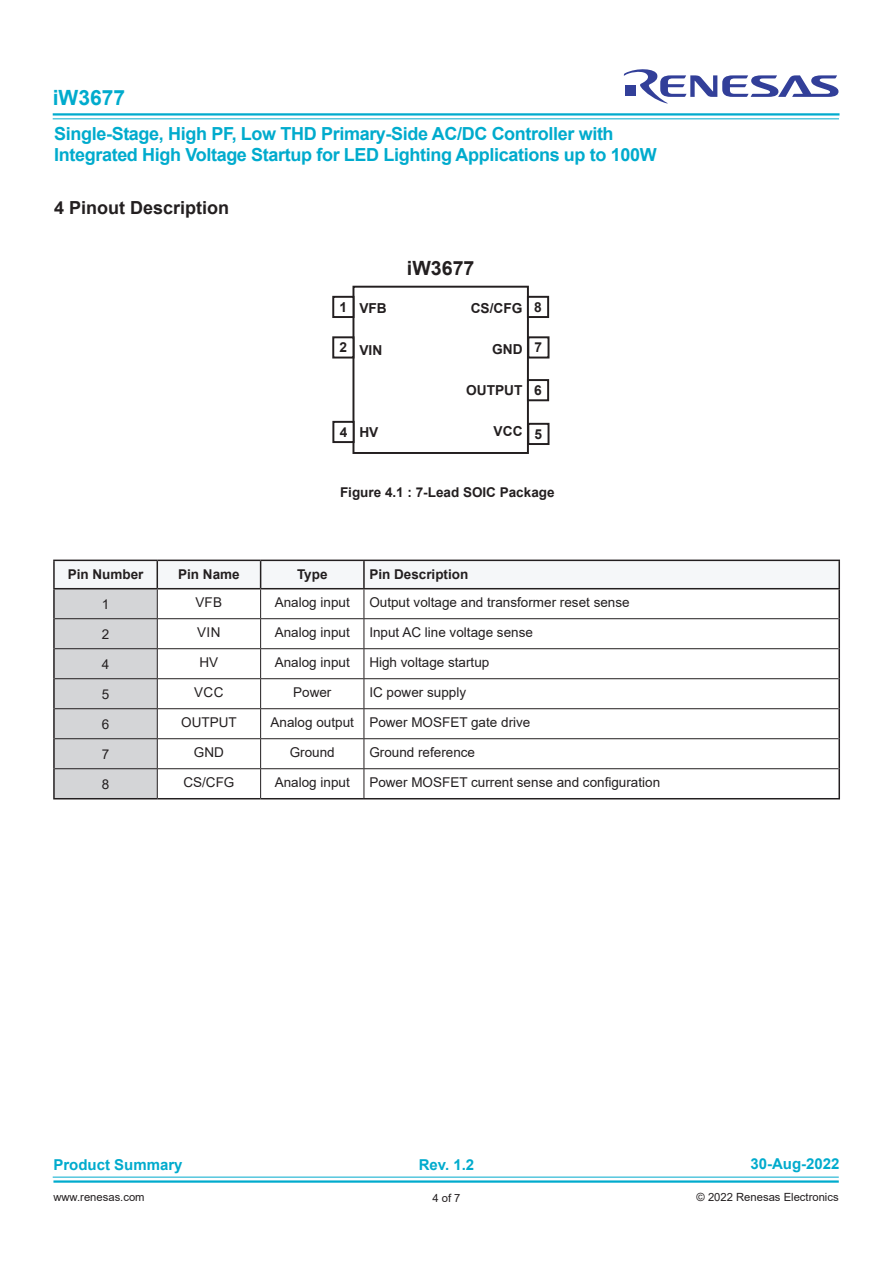
<style>
.page{position:relative;width:893px;height:1263px;background:#fff}
.page>*{position:absolute;margin:0;border:0;box-sizing:border-box;transform-origin:0 0}
.t1{font:700 21px "Arial";color:#00abcd}
.t2{font:700 19.65px "Arial";color:#231f20}
.t3{font:700 18px/21.6px "Arial";letter-spacing:-.02em;color:#00abcd}
.t4{font:700 18px "Arial";color:#231f20}
.t5{font:700 15px "Arial";color:#00abcd}
.t6{font:700 13.65px "Arial";color:#231f20}
.Table_Left{font:13.5px "Arial";color:#231f20}
.Table_Center{font:13.5px "Arial";color:#231f20}
.Table_Head_Left{font:700 13.5px "Arial";color:#231f20}
.Table_Head_Center{font:700 13.5px "Arial";color:#231f20}
.Heading_4{font:13.5px "Arial";color:#231f20}
.t7{font:11.25px "Arial";color:#231f20}
</style>
<div class="page">
<hr style="left:53px;top:113px;width:786px;height:3px;background:#00abcd">
<hr style="left:53px;top:1180px;width:786px;height:3px;background:#00abcd">
<hr style="left:53px;top:118px;width:786px;height:1px;background:#00abcd">
<hr style="left:53px;top:1177px;width:786px;height:1px;background:#00abcd">
<svg style="left:624px;top:69px;width:214px;height:34px"></svg>
<hr style="left:53px;top:588px;width:104px;height:1px;background:#231f20">
<hr style="left:53px;top:589px;width:2px;height:30px;background:#231f20">
<hr style="left:364px;top:588px;width:476px;height:1px;background:#231f20">
<hr style="left:838px;top:589px;width:2px;height:30px;background:#231f20">
<hr style="left:53px;top:619px;width:2px;height:30px;background:#231f20">
<hr style="left:838px;top:619px;width:2px;height:30px;background:#231f20">
<hr style="left:53px;top:649px;width:2px;height:30px;background:#231f20">
<hr style="left:838px;top:649px;width:2px;height:30px;background:#231f20">
<hr style="left:53px;top:679px;width:2px;height:30px;background:#231f20">
<hr style="left:838px;top:679px;width:2px;height:30px;background:#231f20">
<hr style="left:53px;top:709px;width:2px;height:30px;background:#231f20">
<hr style="left:838px;top:709px;width:2px;height:30px;background:#231f20">
<hr style="left:53px;top:739px;width:2px;height:30px;background:#231f20">
<hr style="left:838px;top:739px;width:2px;height:30px;background:#231f20">
<hr style="left:53px;top:769px;width:2px;height:29px;background:#231f20">
<hr style="left:838px;top:769px;width:2px;height:29px;background:#231f20">
<hr style="left:53px;top:798px;width:104px;height:1px;background:#231f20">
<hr style="left:364px;top:798px;width:476px;height:1px;background:#231f20">
<hr style="left:53px;top:560px;width:104px;height:1px;background:#231f20">
<hr style="left:53px;top:561px;width:2px;height:27px;background:#231f20">
<svg style="left:54px;top:560px;width:785px;height:239px"></svg>
<hr style="left:364px;top:560px;width:476px;height:1px;background:#231f20">
<hr style="left:363px;top:561px;width:2px;height:27px;background:#231f20">
<hr style="left:838px;top:561px;width:2px;height:27px;background:#231f20">
<div style="left:352px;top:286px;width:177px;height:168px;border:2px solid #231f20"></div>
<div style="left:332px;top:296px;width:22px;height:22px;border:2px solid #231f20"></div>
<div style="left:332px;top:336px;width:22px;height:22px;border:2px solid #231f20"></div>
<div style="left:527px;top:296px;width:22px;height:22px;border:2px solid #231f20"></div>
<div style="left:527px;top:379px;width:22px;height:22px;border:2px solid #231f20"></div>
<div style="left:527px;top:336px;width:22px;height:22px;border:2px solid #231f20"></div>
<div style="left:527px;top:423px;width:22px;height:22px;border:2px solid #231f20"></div>
<div style="left:332px;top:421px;width:23px;height:22px;border:2px solid #231f20"></div>
<h1 class="t1" style="left:53px;top:83px;width:74px">iW3677</h1>
<h3 class="t3" style="left:54px;top:123px;width:604px">Single-Stage, High PF, Low THD Primary-Side AC/DC Controller with<br>Integrated High Voltage Startup for LED Lighting Applications up to 100W</h3>
<p class="t4" style="left:54px;top:195px;width:177px">4 Pinout Description</p>
<p class="t2" style="left:407px;top:254px;width:69px">iW3677</p>
<p class="t6" style="left:340px;top:297px;width:9px">1</p>
<p class="t6" style="left:340px;top:338px;width:9px">2</p>
<p class="t6" style="left:534px;top:297px;width:9px">8</p>
<p class="t6" style="left:471px;top:298px;width:53px">CS/CFG</p>
<p class="t6" style="left:492px;top:340px;width:32px">GND</p>
<p class="t6" style="left:466px;top:381px;width:58px">OUTPUT</p>
<p class="t6" style="left:494px;top:422px;width:30px">VCC</p>
<p class="t6" style="left:359px;top:299px;width:29px">VFB</p>
<p class="t6" style="left:359px;top:340px;width:24px">VIN</p>
<p class="t6" style="left:535px;top:338px;width:9px">7</p>
<p class="t6" style="left:534px;top:381px;width:9px">6</p>
<p class="t6" style="left:340px;top:422px;width:9px">4</p>
<p class="t6" style="left:535px;top:424px;width:9px">5</p>
<p class="t6" style="left:359px;top:422px;width:21px">HV</p>
<p class="Table_Head_Left" style="left:340px;top:483px;width:216px">Figure 4.1 : 7-Lead SOIC Package</p>
<p class="Table_Head_Center" style="left:68px;top:564px;width:77px">Pin Number</p>
<p class="Table_Head_Center" style="left:178px;top:564px;width:63px">Pin Name</p>
<p class="Table_Head_Center" style="left:297px;top:564px;width:32px">Type</p>
<p class="Table_Head_Left" style="left:369px;top:564px;width:101px">Pin Description</p>
<p class="Table_Center" style="left:102px;top:595px;width:9px">1</p>
<p class="Table_Center" style="left:195px;top:593px;width:28px">VFB</p>
<p class="Table_Center" style="left:275px;top:593px;width:77px">Analog input</p>
<p class="Table_Left" style="left:369px;top:593px;width:262px">Output voltage and transformer reset sense</p>
<p class="Table_Center" style="left:102px;top:625px;width:9px">2</p>
<p class="Table_Center" style="left:197px;top:623px;width:25px">VIN</p>
<p class="Table_Center" style="left:275px;top:623px;width:77px">Analog input</p>
<p class="Table_Left" style="left:369px;top:623px;width:165px">Input AC line voltage sense</p>
<p class="Table_Center" style="left:102px;top:655px;width:9px">4</p>
<p class="Heading_4" style="left:200px;top:653px;width:20px">HV</p>
<p class="Table_Center" style="left:275px;top:653px;width:77px">Analog input</p>
<p class="Table_Left" style="left:369px;top:653px;width:122px">High voltage startup</p>
<p class="Table_Center" style="left:102px;top:685px;width:9px">5</p>
<p class="Table_Center" style="left:194px;top:683px;width:31px">VCC</p>
<p class="Table_Center" style="left:293px;top:683px;width:40px">Power</p>
<p class="Table_Left" style="left:369px;top:683px;width:98px">IC power supply</p>
<p class="Table_Center" style="left:102px;top:715px;width:9px">6</p>
<p class="Table_Center" style="left:181px;top:713px;width:57px">OUTPUT</p>
<p class="Table_Center" style="left:271px;top:713px;width:85px">Analog output</p>
<p class="Table_Left" style="left:369px;top:713px;width:163px">Power MOSFET gate drive</p>
<p class="Table_Center" style="left:102px;top:745px;width:9px">7</p>
<p class="Table_Center" style="left:194px;top:743px;width:31px">GND</p>
<p class="Table_Center" style="left:290px;top:743px;width:47px">Ground</p>
<p class="Table_Left" style="left:369px;top:743px;width:107px">Ground reference</p>
<p class="Table_Center" style="left:102px;top:775px;width:9px">8</p>
<p class="Table_Center" style="left:183px;top:773px;width:53px">CS/CFG</p>
<p class="Table_Center" style="left:275px;top:773px;width:77px">Analog input</p>
<p class="Table_Left" style="left:369px;top:773px;width:292px">Power MOSFET current sense and configuration</p>
<p class="t5" style="left:750px;top:1153px;width:91px">30-Aug-2022</p>
<p class="t5" style="left:53px;top:1154px;width:131px">Product Summary</p>
<p class="t5" style="left:419px;top:1154px;width:57px">Rev. 1.2</p>
<p class="t7" style="left:432px;top:1190px;width:30px">4 of 7</p>
<p class="t7" style="left:53px;top:1189px;width:93px">www.renesas.com</p>
<p class="t7" style="left:697px;top:1189px;width:144px">© 2022 Renesas Electronics</p>
</div>
